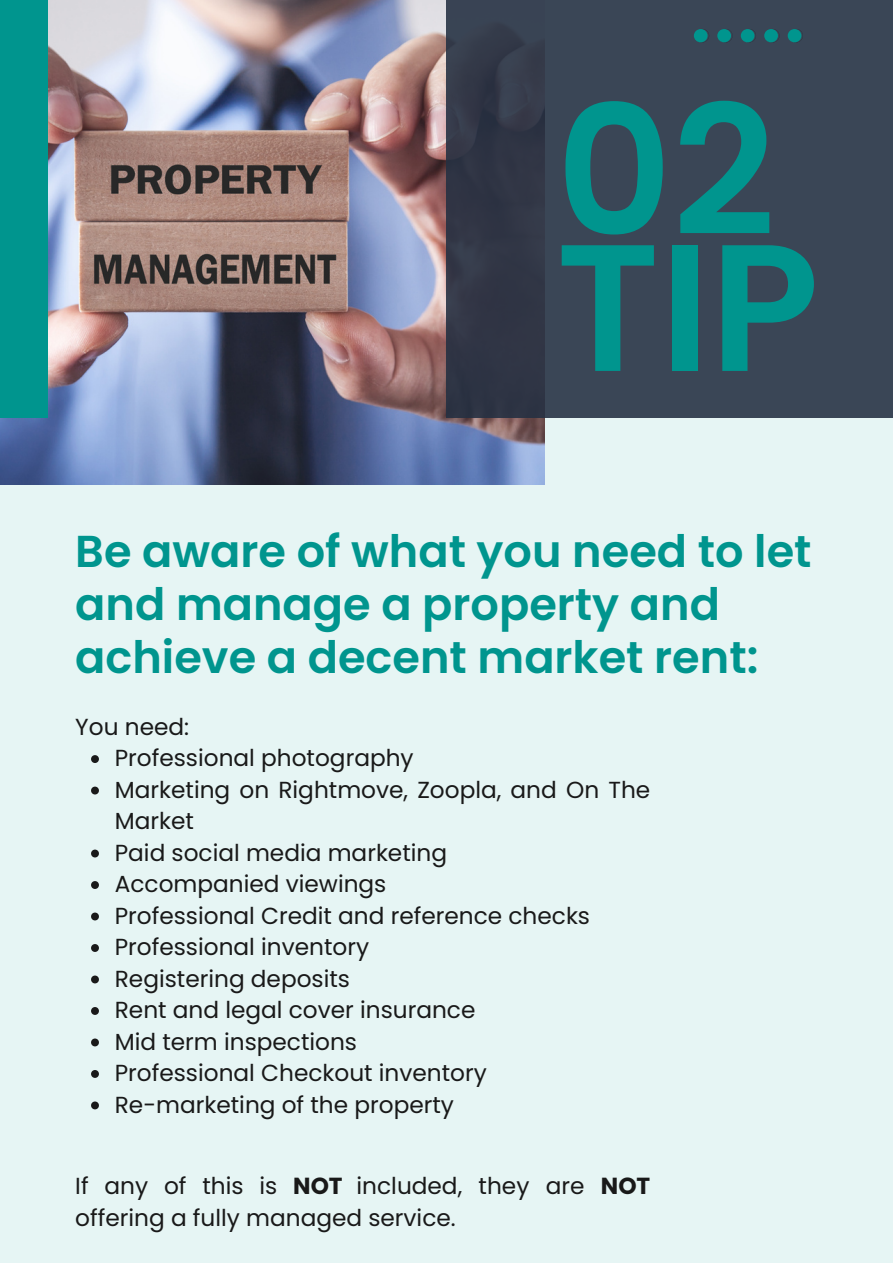
<style>
.page{position:relative;width:893px;height:1264px;background:#fff}
.page>*{position:absolute;margin:0;border:0;box-sizing:border-box;transform-origin:0 0}
.t1{font:600 180px/136.1px "Poppins";color:#00958e}
.t2{font:600 44.7px/52.8px "Poppins";color:#00958e}
.t3{font:23.25px/31.5px "Poppins";color:#191919}
.s1{font-weight:700}
</style>
<div class="page">
<div style="left:0;top:0;width:892px;height:1262px;background:#e6f5f4"></div>
<img style="left:0;top:0;width:544px;height:484px">
<div style="left:446px;top:0;width:446px;height:418px;background:linear-gradient(to right,#343b4b,#3c4a5a)"></div>
<div style="left:0;top:0;width:48px;height:418px;background:#00958e"></div>
<svg style="left:91px;top:755px;width:8px;height:8px"></svg>
<svg style="left:91px;top:786px;width:8px;height:8px"></svg>
<svg style="left:91px;top:849px;width:8px;height:8px"></svg>
<svg style="left:91px;top:881px;width:8px;height:8px"></svg>
<svg style="left:91px;top:912px;width:8px;height:8px"></svg>
<svg style="left:91px;top:944px;width:8px;height:7px"></svg>
<svg style="left:91px;top:975px;width:8px;height:8px"></svg>
<svg style="left:91px;top:1007px;width:8px;height:7px"></svg>
<svg style="left:91px;top:1038px;width:8px;height:8px"></svg>
<svg style="left:91px;top:1070px;width:8px;height:7px"></svg>
<svg style="left:91px;top:1101px;width:8px;height:8px"></svg>
<svg style="left:693px;top:29px;width:109px;height:13px"></svg>
<h1 class="t1" style="left:556px;top:104px;width:265px">02<br>TIP</h1>
<h2 class="t2" style="left:75px;top:525px;width:737px">Be aware of what you need to let and manage a property and achieve a decent market rent:</h2>
<p class="t3" style="left:75px;top:711px;width:115px">You need:</p>
<p class="t3" style="left:115px;top:742px;width:537px">Professional photography<br>Marketing on Rightmove, Zoopla, and On The<br>Market<br>Paid social media marketing<br>Accompanied viewings<br>Professional Credit and reference checks<br>Professional inventory<br>Registering deposits<br>Rent and legal cover insurance<br>Mid term inspections<br>Professional Checkout inventory<br>Re-marketing of the property</p>
<p class="t3" style="left:75px;top:1170px;width:576px">If any of this is <span class="s1">NOT</span> included, they are <span class="s1">NOT </span>offering a fully managed service.</p>
</div>
